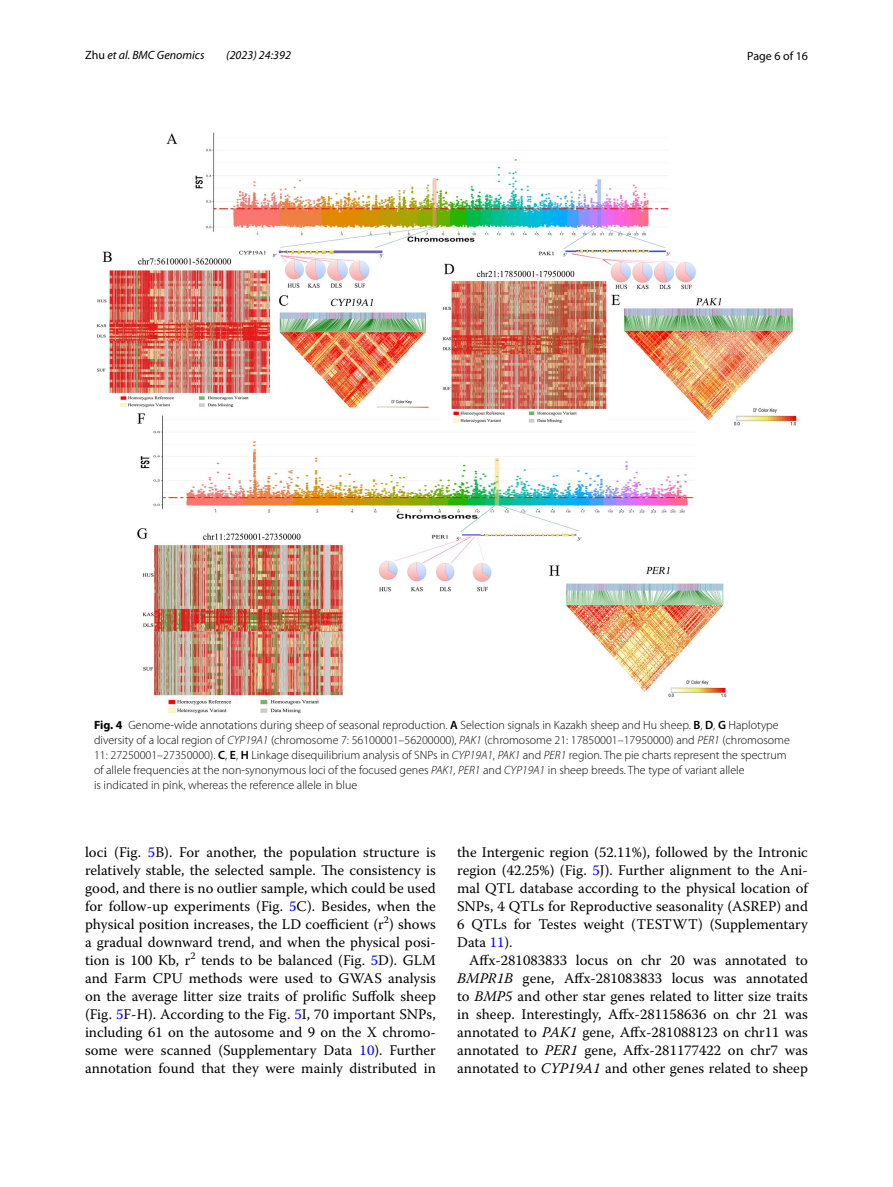
<style>
.page{position:relative;width:893px;height:1187px;background:#fff}
.page>*{position:absolute;margin:0;border:0;box-sizing:border-box;transform-origin:0 0}
.t1{font:14.7px/18px "Warnock Pro";color:#000;text-align:justify}
.t2{font:300 12px/15px "Myriad Pro";color:#000}
.t3{font:italic 12px "Myriad Pro";color:#000}
.t4{font:12px "Myriad Pro";color:#000}
.s1{font-style:normal}
.s2{font-weight:700}
.s3{font-weight:600}
.s4{font-style:italic}
.s5{color:#00f}
</style>
<div class="page">
<img style="left:97px;top:133px;width:700px;height:580px">
<p class="t3" style="left:85px;top:48px;width:121px"><span class="s1">Zhu</span> et al. BMC Genomics</p>
<p class="t3" style="left:226px;top:48px;width:66px">(2023) 24:392</p>
<p class="t4" style="left:747px;top:48px;width:62px">Page 6 of 16</p>
<p class="t2" style="left:94px;top:717px;width:697px"><span class="s2">Fig. 4</span> Genome-wide annotations during sheep of seasonal reproduction. <span class="s3">A</span> Selection signals in Kazakh sheep and Hu sheep. <span class="s3">B</span>, <span class="s3">D</span>, <span class="s3">G</span> Haplotype diversity of a local region of <span class="s4">CYP19A1</span> (chromosome 7: 56100001–56200000), <span class="s4">PAK1</span> (chromosome 21: 17850001–17950000) and <span class="s4">PER1</span> (chromosome 11: 27250001–27350000). <span class="s3">C</span>, <span class="s3">E</span>, <span class="s3">H</span> Linkage disequilibrium analysis of SNPs in <span class="s4">CYP19A1</span>, <span class="s4">PAK1</span> and <span class="s4">PER1</span> region. The pie charts represent the spectrum of allele frequencies at the non-synonymous loci of the focused genes <span class="s4">PAK1, PER1</span> and <span class="s4">CYP19A1</span> in sheep breeds. The type of variant allele<br>is indicated in pink, whereas the reference allele in blue</p>
<p class="t1" style="left:85px;top:842px;width:352px">loci (Fig. <span class="s5">5</span>B). For another, the population structure is relatively stable, the selected sample. The consistency is good, and there is no outlier sample, which could be used for follow-up experiments (Fig. <span class="s5">5</span>C). Besides, when the physical position increases, the LD coefficient (r<sup>2</sup>) shows a gradual downward trend, and when the physical posi&shy;tion is 100 Kb, r<sup>2</sup> tends to be balanced (Fig. <span class="s5">5</span>D). GLM and Farm CPU methods were used to GWAS analysis on the average litter size traits of prolific Suffolk sheep (Fig. <span class="s5">5</span>F-H). According to the Fig. <span class="s5">5</span>I, 70 important SNPs, including 61 on the autosome and 9 on the X chromo&shy;some were scanned (Supplementary Data <span class="s5">10</span>). Further annotation found that they were mainly distributed in</p>
<p class="t1" style="left:457px;top:842px;width:352px">the Intergenic region (52.11%), followed by the Intronic region (42.25%) (Fig. <span class="s5">5</span>J). Further alignment to the Ani&shy;mal QTL database according to the physical location of SNPs, 4 QTLs for Reproductive seasonality (ASREP) and 6 QTLs for Testes weight (TESTWT) (Supplementary Data <span class="s5">11</span>).</p>
<p class="t1" style="left:457px;top:950px;width:352px;text-indent:12px">Affx-281083833 locus on chr 20 was annotated to <span class="s4">BMPR1B</span> gene, Affx-281083833 locus was annotated to <span class="s4">BMP5</span> and other star genes related to litter size traits in sheep. Interestingly, Affx-281158636 on chr 21 was annotated to <span class="s4">PAK1</span> gene, Affx-281088123 on chr11 was annotated to <span class="s4">PER1</span> gene, Affx-281177422 on chr7 was annotated to <span class="s4">CYP19A1</span> and other genes related to sheep</p>
</div>
